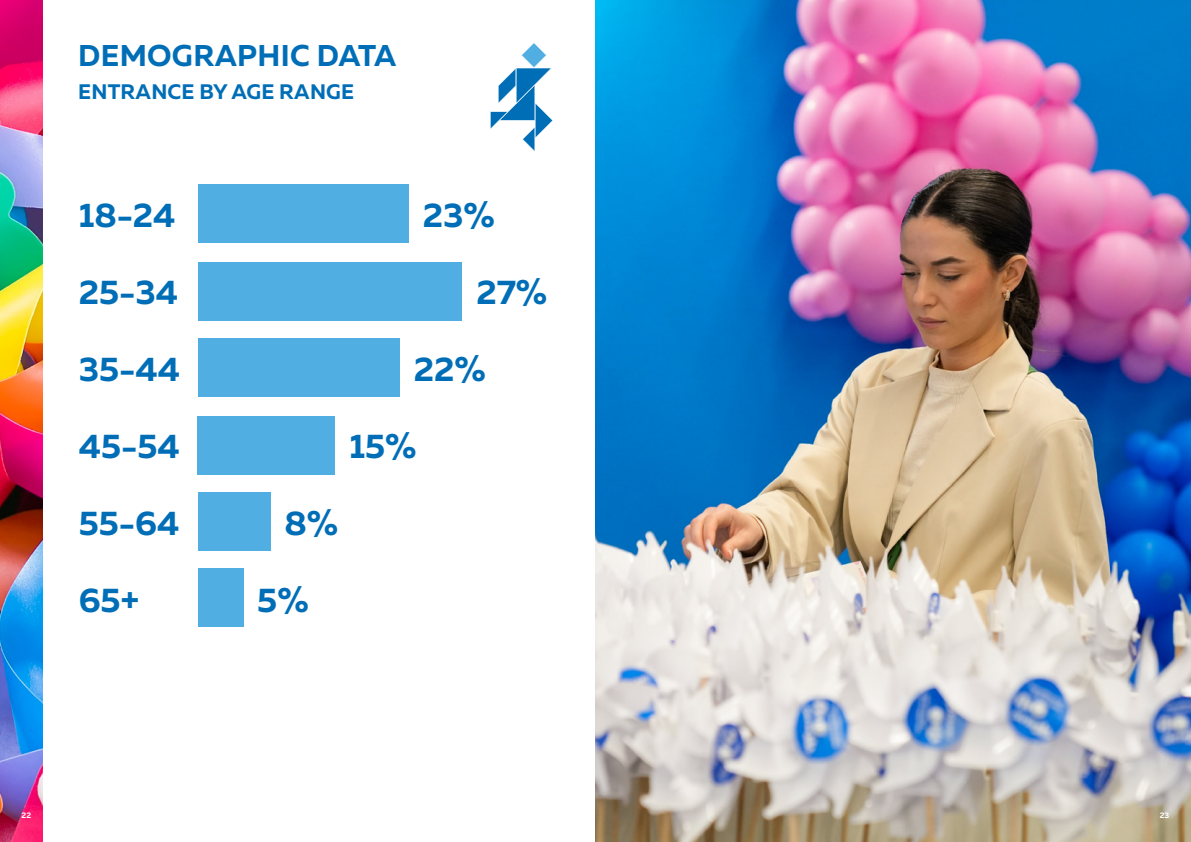
<style>
.page{position:relative;width:1191px;height:842px;background:#fff}
.page>*{position:absolute;margin:0;border:0;box-sizing:border-box;transform-origin:0 0}
.t1{font:700 34.1px "Muller";color:#006eb7}
.t2{font:700 30px "Muller";letter-spacing:.01em;color:#006eb7}
.t3{font:700 21px "Muller";letter-spacing:.01em;color:#006eb7}
.t4{font:700 8px "Muller";color:#fff}
</style>
<div class="page">
<img style="left:0;top:0;width:43px;height:842px">
<div style="left:198px;top:184px;width:210px;height:59px;background:#51aee2"></div>
<div style="left:198px;top:262px;width:264px;height:58px;background:#51aee2"></div>
<div style="left:198px;top:338px;width:201px;height:59px;background:#51aee2"></div>
<div style="left:198px;top:416px;width:137px;height:58px;background:#51aee2"></div>
<div style="left:198px;top:493px;width:72px;height:58px;background:#51aee2"></div>
<div style="left:198px;top:568px;width:45px;height:59px;background:#51aee2"></div>
<img style="left:595px;top:0;width:596px;height:842px">
<svg style="left:490px;top:43px;width:63px;height:109px"></svg>
<p class="t2" style="left:78px;top:37px;width:320px">DEMOGRAPHIC DATA</p>
<p class="t3" style="left:78px;top:78px;width:277px">ENTRANCE BY AGE RANGE</p>
<p class="t1" style="left:79px;top:194px;width:98px">18-24</p>
<p class="t1" style="left:423px;top:194px;width:74px">23%</p>
<p class="t1" style="left:79px;top:271px;width:101px">25-34</p>
<p class="t1" style="left:476px;top:271px;width:73px">27%</p>
<p class="t1" style="left:79px;top:348px;width:103px">35-44</p>
<p class="t1" style="left:414px;top:347px;width:74px">22%</p>
<p class="t1" style="left:79px;top:425px;width:103px">45-54</p>
<p class="t1" style="left:349px;top:424px;width:69px">15%</p>
<p class="t1" style="left:79px;top:502px;width:102px">55-64</p>
<p class="t1" style="left:284px;top:501px;width:55px">8%</p>
<p class="t1" style="left:79px;top:579px;width:62px">65+</p>
<p class="t1" style="left:257px;top:578px;width:53px">5%</p>
<p class="t4" style="left:22px;top:811px;width:11px">22</p>
<p class="t4" style="left:1159px;top:811px;width:11px">23</p>
</div>
